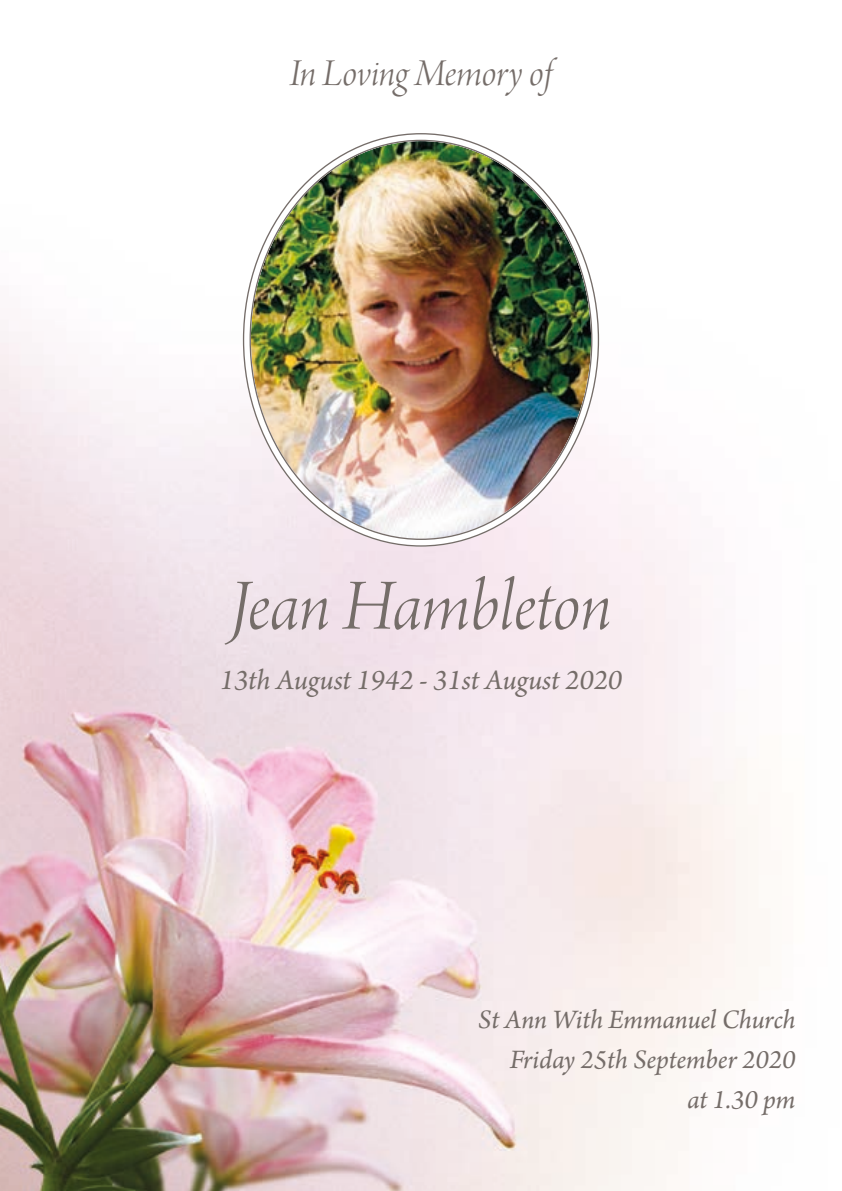
<style>
.page{position:relative;width:842px;height:1191px;background:#fff}
.page>*{position:absolute;margin:0;border:0;box-sizing:border-box;transform-origin:0 0}
.t1{font:76px "Arno Pro Light Italic Display";letter-spacing:-.005em;color:#756d69}
.t2{font:40px "Arno Pro Light Italic Display";letter-spacing:-.005em;color:#756d69}
.t3{font:italic 30px "Arno Pro";color:#756d69}
.t4{font:italic 28px/40px "Arno Pro";letter-spacing:-.005em;color:#756d69;text-align:right}
</style>
<div class="page">
<img style="left:0;top:133px;width:770px;height:1058px">
<img style="left:251px;top:141px;width:340px;height:397px">
<h2 class="t2" style="left:290px;top:51px;width:264px">In Loving Memory of</h2>
<h1 class="t1" style="left:230px;top:563px;width:383px">Jean Hambleton</h1>
<p class="t3" style="left:220px;top:663px;width:404px">13th August 1942 - 31st August 2020</p>
<p class="t4" style="left:478px;top:1000px;width:319px">St Ann With Emmanuel Church<br>Friday 25th September 2020<br>at 1.30 pm</p>
</div>
